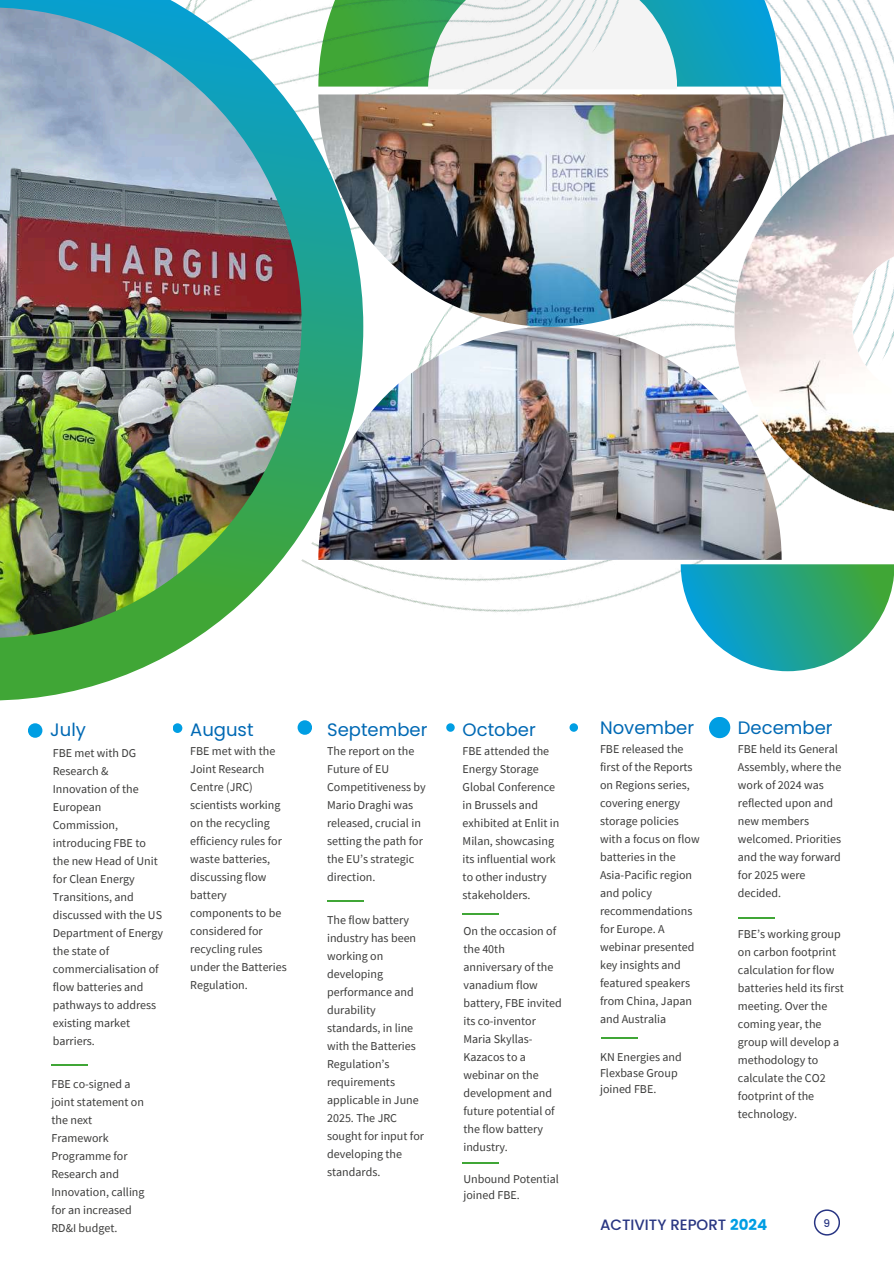
<style>
.page{position:relative;width:894px;height:1264px;background:#fff}
.page>*{position:absolute;margin:0;border:0;box-sizing:border-box;transform-origin:0 0}
.t1{font:18px "Poppins";color:#0069b4}
.t2{font:500 15px "Poppins";color:#293682}
.t3{font:12px/18px "Source Sans Pro";color:#3c3c3b}
.t4{font:500 10.5px "Poppins";color:#283583}
.s1{font-weight:700;color:#009ee3}
</style>
<div class="page">
<svg style="left:813px;top:1209px;width:26px;height:26px"></svg>
<img style="left:363px;top:0;width:530px;height:739px">
<hr style="left:51px;top:1064px;width:37px;height:1px;background:#40a636">
<hr style="left:462px;top:913px;width:36px;height:1px;background:#40a636">
<hr style="left:462px;top:1162px;width:36px;height:1px;background:#40a636">
<div style="left:569px;top:723px;width:9px;height:8px;background:#009ee3;border-radius:50%"></div>
<hr style="left:600px;top:1037px;width:37px;height:1px;background:#40a636">
<div style="left:708px;top:717px;width:22px;height:21px;background:#009ee3;border-radius:50%"></div>
<hr style="left:738px;top:916px;width:36px;height:2px;background:#40a636">
<svg style="left:781px;top:131px;width:112px;height:383px"></svg>
<div style="left:0;top:712px;width:512px;height:181px;background:#fff"></div>
<div style="left:446px;top:723px;width:8px;height:8px;background:#009ee3;border-radius:50%"></div>
<div style="left:297px;top:720px;width:15px;height:14px;background:#009ee3;border-radius:50%"></div>
<hr style="left:327px;top:900px;width:36px;height:1px;background:#40a636">
<div style="left:173px;top:723px;width:9px;height:10px;background:#009ee3;border-radius:50%"></div>
<img style="left:363px;top:391px;width:418px;height:169px">
<svg style="left:680px;top:564px;width:213px;height:107px"></svg>
<img style="left:363px;top:0;width:434px;height:391px">
<img style="left:363px;top:94px;width:420px;height:233px">
<svg style="left:0;top:0;width:363px;height:700px"></svg>
<img style="left:0;top:7px;width:301px;height:630px">
<div style="left:28px;top:723px;width:14px;height:14px;background:#009ee3;border-radius:50%"></div>
<h1 class="t1" style="left:50px;top:717px;width:37px">July</h1>
<h1 class="t1" style="left:737px;top:715px;width:96px">December</h1>
<p class="t3" style="left:737px;top:739px;width:105px">FBE held its General<br>Assembly, where the work of 2024 was reflected upon and new members welcomed. Priorities and the way forward for 2025 were decided.</p>
<h1 class="t1" style="left:600px;top:715px;width:96px">November</h1>
<p class="t3" style="left:600px;top:739px;width:101px">FBE released the first of the Reports on Regions series, covering energy storage policies with a focus on flow batteries in the<br>Asia-Pacific region and policy recommendations for Europe. A webinar presented key insights and featured speakers from China, Japan and Australia</p>
<h1 class="t1" style="left:327px;top:717px;width:102px">September</h1>
<p class="t3" style="left:327px;top:741px;width:100px">The report on the<br>Future of EU<br>Competitiveness by<br>Mario Draghi was released, crucial in setting the path for the EU’s strategic direction.</p>
<h1 class="t1" style="left:462px;top:717px;width:75px">October</h1>
<p class="t3" style="left:462px;top:741px;width:98px">FBE attended the<br>Energy Storage<br>Global Conference in Brussels and exhibited at Enlit in<br>Milan, showcasing its influential work to other industry stakeholders.</p>
<h1 class="t1" style="left:190px;top:717px;width:65px">August</h1>
<p class="t3" style="left:190px;top:741px;width:98px">FBE met with the<br>Joint Research<br>Centre (JRC) scientists working on the recycling efficiency rules for waste batteries, discussing flow battery components to be considered for recycling rules under the Batteries<br>Regulation.</p>
<p class="t3" style="left:53px;top:743px;width:112px">FBE met with DG<br>Research &amp;<br>Innovation of the<br>European<br>Commission, introducing FBE to the new Head of Unit for Clean Energy<br>Transitions, and discussed with the US<br>Department of Energy the state of commercialisation of flow batteries and pathways to address existing market barriers.</p>
<p class="t3" style="left:327px;top:911px;width:98px">The flow battery industry has been working on developing performance and durability standards, in line with the Batteries<br>Regulation’s requirements applicable in June<br>2025. The JRC sought for input for developing the standards.</p>
<p class="t3" style="left:463px;top:921px;width:100px">On the occasion of the 40th anniversary of the vanadium flow battery, FBE invited its co-inventor<br>Maria Skyllas-<br>Kazacos to a webinar on the development and future potential of the flow battery industry.</p>
<p class="t3" style="left:737px;top:924px;width:107px">FBE’s working group on carbon footprint calculation for flow batteries held its first meeting. Over the coming year, the group will develop a methodology to calculate the CO2 footprint of the technology.</p>
<p class="t3" style="left:600px;top:1049px;width:83px;line-height:15.8px">KN Energies and<br>Flexbase Group joined FBE.</p>
<p class="t3" style="left:51px;top:1074px;width:95px">FBE co-signed a joint statement on the next<br>Framework<br>Programme for<br>Research and<br>Innovation, calling for an increased<br>RD&amp;I budget.</p>
<p class="t3" style="left:463px;top:1170px;width:97px;line-height:15.8px">Unbound Potential joined FBE.</p>
<p class="t2" style="left:600px;top:1214px;width:169px">ACTIVITY REPORT <span class="s1">2024</span></p>
<p class="t4" style="left:823px;top:1216px;width:8px">9</p>
</div>
